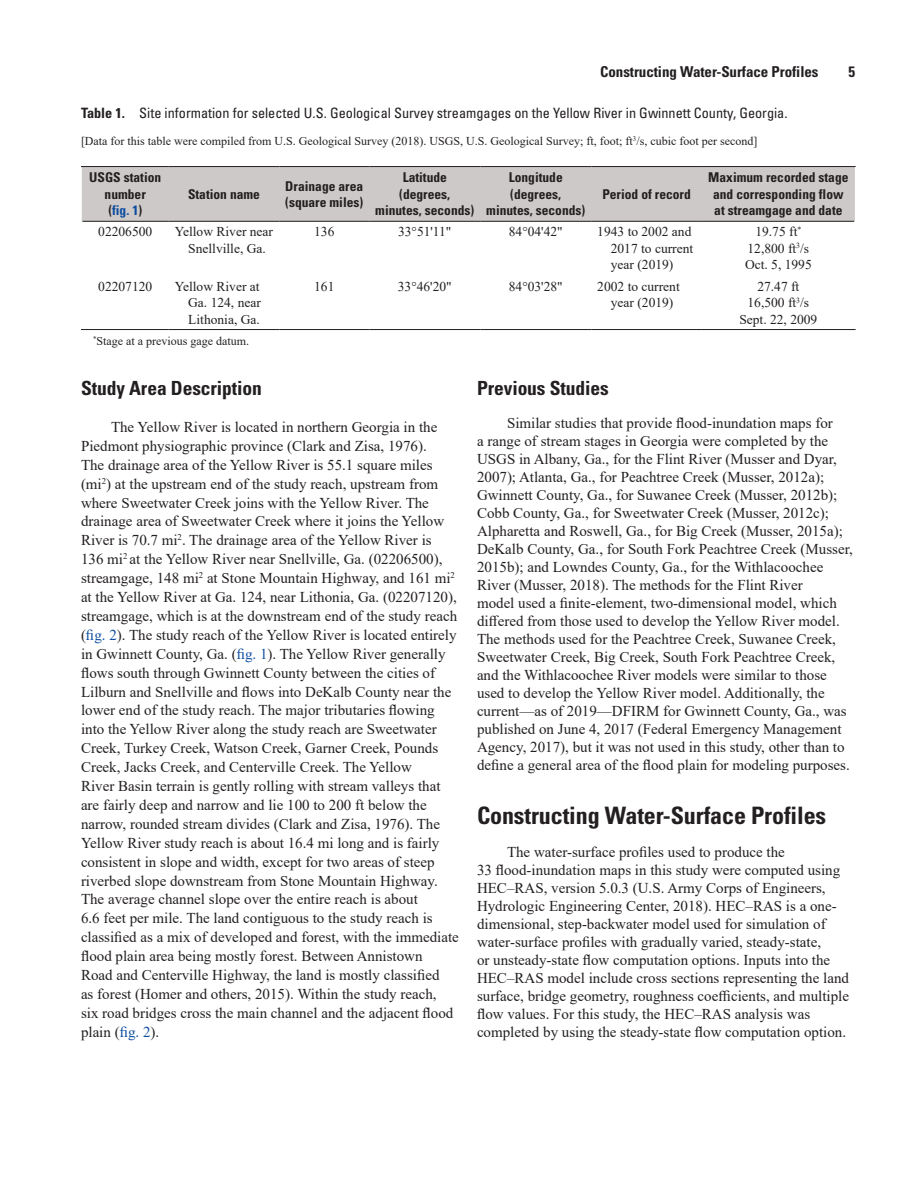
<style>
.page{position:relative;width:918px;height:1188px;background:#fff}
.page>*{position:absolute;margin:0;border:0;box-sizing:border-box;transform-origin:0 0}
.Heading_1{font:700 condensed 24px "Univers";letter-spacing:-.005em;color:#231f20}
.Heading_2{font:700 condensed 19.5px "Univers";letter-spacing:-.005em;color:#231f20}
.Body_Text{font:15px/18.9px "Times New Roman";color:#231f20}
.t1{font:700 condensed 15px "Univers";letter-spacing:-.005em;color:#231f20}
.TableTitle{font:condensed 14.25px "Univers";color:#231f20}
.TableCellHeading{font:700 condensed 13.5px/16.5px "Univers";color:#231f20;text-align:center}
.TableCellBody{font:13.5px/16.5px "Times New Roman";color:#231f20;text-align:center}
.TableCellCenter{font:13.5px "Times New Roman";color:#231f20}
.TableCellHeading-2{font:700 condensed 13.5px "Univers";color:#0d4da1}
.TableHeadnote{font:12px "Times New Roman";color:#231f20}
.TableFootnote{font:12px "Times New Roman";color:#231f20}
.s1{font-weight:700}
.s2{color:#231f20}
.s3{color:#0d4da1}
</style>
<div class="page">
<div style="left:82px;top:167px;width:773px;height:54px;background:#cdc9c8"></div>
<hr style="left:83px;top:221px;width:86px;height:1px;background:#231f20">
<hr style="left:169px;top:221px;width:110px;height:1px;background:#231f20">
<hr style="left:279px;top:221px;width:90px;height:1px;background:#231f20">
<hr style="left:369px;top:221px;width:111px;height:1px;background:#231f20">
<hr style="left:480px;top:221px;width:111px;height:1px;background:#231f20">
<hr style="left:591px;top:221px;width:111px;height:1px;background:#231f20">
<hr style="left:702px;top:221px;width:152px;height:1px;background:#231f20">
<hr style="left:81px;top:166px;width:88px;height:1px;background:#231f20">
<hr style="left:169px;top:166px;width:110px;height:1px;background:#231f20">
<hr style="left:279px;top:166px;width:90px;height:1px;background:#231f20">
<hr style="left:369px;top:166px;width:111px;height:1px;background:#231f20">
<hr style="left:480px;top:166px;width:111px;height:1px;background:#231f20">
<hr style="left:591px;top:166px;width:111px;height:1px;background:#231f20">
<hr style="left:702px;top:166px;width:154px;height:1px;background:#231f20">
<hr style="left:81px;top:329px;width:88px;height:1px;background:#231f20">
<hr style="left:169px;top:329px;width:110px;height:1px;background:#231f20">
<hr style="left:279px;top:329px;width:90px;height:1px;background:#231f20">
<hr style="left:369px;top:329px;width:111px;height:1px;background:#231f20">
<hr style="left:480px;top:329px;width:111px;height:1px;background:#231f20">
<hr style="left:591px;top:329px;width:111px;height:1px;background:#231f20">
<hr style="left:702px;top:329px;width:154px;height:1px;background:#231f20">
<p class="t1" style="left:600px;top:62px;width:220px">Constructing Water-Surface Profiles</p>
<p class="t1" style="left:848px;top:62px;width:8px">5</p>
<p class="TableTitle" style="left:81px;top:104px;width:708px"><span class="s1">Table 1.</span> Site information for selected U.S. Geological Survey streamgages on the Yellow River in Gwinnett County, Georgia.</p>
<p class="TableHeadnote" style="left:81px;top:133px;width:678px">[Data for this table were compiled from U.S. Geological Survey (2018). USGS, U.S. Geological Survey; ft, foot; ft<sup>3</sup>/s, cubic foot per second]</p>
<p class="TableCellHeading" style="left:89px;top:169px;width:74px">USGS station number</p>
<p class="TableCellHeading-2" style="left:108px;top:202px;width:35px"><span class="s2">(</span>fig. 1<span class="s2">)</span></p>
<p class="TableCellHeading" style="left:403px;top:169px;width:46px">Latitude</p>
<p class="TableCellHeading" style="left:375px;top:186px;width:100px">(degrees, minutes, seconds)</p>
<p class="TableCellHeading" style="left:509px;top:169px;width:55px">Longitude</p>
<p class="TableCellHeading" style="left:486px;top:186px;width:100px">(degrees, minutes, seconds)</p>
<p class="TableCellHeading" style="left:602px;top:186px;width:90px">Period of record</p>
<p class="TableCellHeading" style="left:708px;top:169px;width:142px">Maximum recorded stage and corresponding flow at streamgage and date</p>
<p class="TableCellHeading" style="left:285px;top:177px;width:79px">Drainage area</p>
<p class="TableCellHeading" style="left:285px;top:194px;width:79px">(square miles)</p>
<p class="TableCellHeading" style="left:188px;top:186px;width:74px">Station name</p>
<p class="TableCellCenter" style="left:98px;top:222px;width:55px">02206500</p>
<p class="TableCellBody" style="left:175px;top:223px;width:100px">Yellow River near<br>Snellville, Ga.</p>
<p class="TableCellCenter" style="left:314px;top:222px;width:22px">136</p>
<p class="TableCellCenter" style="left:398px;top:222px;width:55px">33°51'11"</p>
<p class="TableCellCenter" style="left:509px;top:222px;width:55px">84°04'42"</p>
<p class="TableCellBody" style="left:611px;top:223px;width:84px;text-align:left;text-indent:-14px">1943 to 2002 and<br>2017 to current year (2019)</p>
<p class="TableCellCenter" style="left:755px;top:222px;width:47px">19.75 ft<sup>*</sup></p>
<p class="TableCellCenter" style="left:748px;top:239px;width:63px">12,800 ft<sup>3</sup>/s</p>
<p class="TableCellCenter" style="left:745px;top:255px;width:68px">Oct. 5, 1995</p>
<p class="TableCellCenter" style="left:98px;top:277px;width:55px">02207120</p>
<p class="TableCellBody" style="left:188px;top:277px;width:74px;text-align:justify;text-indent:-14px">Yellow River at Ga. 124, near Lithonia, Ga.</p>
<p class="TableCellCenter" style="left:314px;top:277px;width:22px">161</p>
<p class="TableCellCenter" style="left:398px;top:277px;width:55px">33°46'20"</p>
<p class="TableCellCenter" style="left:509px;top:277px;width:55px">84°03'28"</p>
<p class="TableCellBody" style="left:597px;top:277px;width:84px">2002 to current year (2019)</p>
<p class="TableCellCenter" style="left:757px;top:277px;width:43px">27.47 ft</p>
<p class="TableCellCenter" style="left:748px;top:293px;width:63px">16,500 ft<sup>3</sup>/s</p>
<p class="TableCellCenter" style="left:739px;top:310px;width:80px">Sept. 22, 2009</p>
<p class="TableFootnote" style="left:93px;top:332px;width:158px"><sup>*</sup>Stage at a previous gage datum.</p>
<p class="Heading_2" style="left:81px;top:376px;width:183px">Study Area Description</p>
<p class="Body_Text" style="left:81px;top:417px;width:379px;text-indent:30px">The Yellow River is located in northern Georgia in the Piedmont physiographic province (Clark and Zisa, 1976).<br>The drainage area of the Yellow River is 55.1 square miles (mi<sup>2</sup>) at the upstream end of the study reach, upstream from where Sweetwater Creek joins with the Yellow River. The drainage area of Sweetwater Creek where it joins the Yellow River is 70.7 mi<sup>2</sup>. The drainage area of the Yellow River is<br>136 mi<sup>2</sup> at the Yellow River near Snellville, Ga. (02206500), streamgage, 148 mi<sup>2</sup> at Stone Mountain Highway, and 161 mi<sup>2 </sup>at the Yellow River at Ga. 124, near Lithonia, Ga. (02207120), streamgage, which is at the downstream end of the study reach (<span class="s3">fig. 2</span>). The study reach of the Yellow River is located entirely in Gwinnett County, Ga. (<span class="s3">fig. 1</span>). The Yellow River generally flows south through Gwinnett County between the cities of Lilburn and Snellville and flows into DeKalb County near the lower end of the study reach. The major tributaries flowing into the Yellow River along the study reach are Sweetwater Creek, Turkey Creek, Watson Creek, Garner Creek, Pounds Creek, Jacks Creek, and Centerville Creek. The Yellow<br>River Basin terrain is gently rolling with stream valleys that are fairly deep and narrow and lie 100 to 200 ft below the narrow, rounded stream divides (Clark and Zisa, 1976). The Yellow River study reach is about 16.4 mi long and is fairly consistent in slope and width, except for two areas of steep riverbed slope downstream from Stone Mountain Highway.<br>The average channel slope over the entire reach is about<br>6.6 feet per mile. The land contiguous to the study reach is classified as a mix of developed and forest, with the immediate flood plain area being mostly forest. Between Annistown<br>Road and Centerville Highway, the land is mostly classified<br>as forest (Homer and others, 2015). Within the study reach,<br>six road bridges cross the main channel and the adjacent flood plain (<span class="s3">fig. 2</span>).</p>
<p class="Heading_2" style="left:477px;top:376px;width:133px">Previous Studies</p>
<p class="Body_Text" style="left:477px;top:414px;width:377px;line-height:18px;text-indent:30px">Similar studies that provide flood-inundation maps for<br>a range of stream stages in Georgia were completed by the USGS in Albany, Ga., for the Flint River (Musser and Dyar, 2007); Atlanta, Ga., for Peachtree Creek (Musser, 2012a); Gwinnett County, Ga., for Suwanee Creek (Musser, 2012b); Cobb County, Ga., for Sweetwater Creek (Musser, 2012c); Alpharetta and Roswell, Ga., for Big Creek (Musser, 2015a); DeKalb County, Ga., for South Fork Peachtree Creek (Musser, 2015b); and Lowndes County, Ga., for the Withlacoochee River (Musser, 2018). The methods for the Flint River<br>model used a finite-element, two-dimensional model, which differed from those used to develop the Yellow River model.<br>The methods used for the Peachtree Creek, Suwanee Creek, Sweetwater Creek, Big Creek, South Fork Peachtree Creek, and the Withlacoochee River models were similar to those used to develop the Yellow River model. Additionally, the current—as of 2019—DFIRM for Gwinnett County, Ga., was published on June 4, 2017 (Federal Emergency Management Agency, 2017), but it was not used in this study, other than to define a general area of the flood plain for modeling purposes.</p>
<p class="Heading_1" style="left:477px;top:801px;width:351px">Constructing Water-Surface Profiles</p>
<p class="Body_Text" style="left:477px;top:843px;width:374px;line-height:18px;text-indent:30px">The water-surface profiles used to produce the<br>33 flood-inundation maps in this study were computed using HEC–RAS, version 5.0.3 (U.S. Army Corps of Engineers, Hydrologic Engineering Center, 2018). HEC–RAS is a one&shy;dimensional, step-backwater model used for simulation of water-surface profiles with gradually varied, steady-state,<br>or unsteady-state flow computation options. Inputs into the HEC–RAS model include cross sections representing the land surface, bridge geometry, roughness coefficients, and multiple flow values. For this study, the HEC–RAS analysis was completed by using the steady-state flow computation option.</p>
</div>
